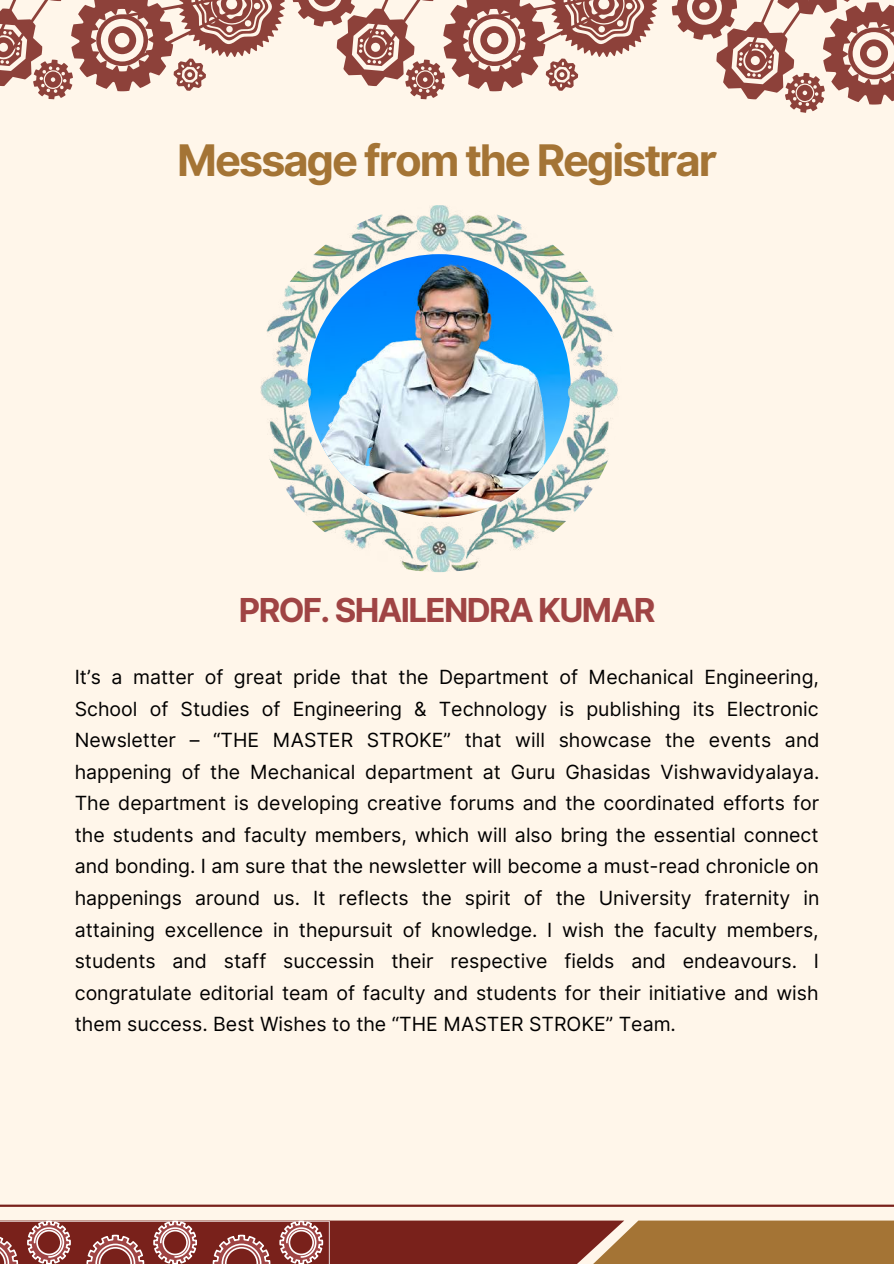
<style>
.page{position:relative;width:894px;height:1264px;background:#fff}
.page>*{position:absolute;margin:0;border:0;box-sizing:border-box;transform-origin:0 0}
.t1{font:700 43.5px "Inter";letter-spacing:-.05em;color:#a47435}
.t2{font:700 33px "Inter";letter-spacing:-.05em;color:#9f4444}
.t3{font:19.5px/31.5px "Inter";color:#000;text-align:justify}
</style>
<div class="page">
<div style="left:0;top:0;width:893px;height:1263px;background:#fff6ea"></div>
<hr style="left:0;top:1204px;width:893px;height:2px;background:#79211b">
<svg style="left:0;top:1220px;width:893px;height:43px;background:#96533c"></svg>
<svg style="left:0;top:0;width:657px;height:100px"></svg>
<svg style="left:671px;top:0;width:222px;height:113px"></svg>
<img style="left:255px;top:205px;width:367px;height:367px;border-radius:50%">
<img style="left:307px;top:254px;width:263px;height:263px;border-radius:50%">
<h1 class="t1" style="left:177px;top:134px;width:541px">Message from the Registrar</h1>
<h2 class="t2" style="left:239px;top:590px;width:418px">PROF. SHAILENDRA KUMAR</h2>
<p class="t3" style="left:75px;top:661px;width:746px">It’s a matter of great pride that the Department of Mechanical Engineering, School of Studies of Engineering &amp; Technology is publishing its Electronic Newsletter – “THE MASTER STROKE” that will showcase the events and happening of the Mechanical department at Guru Ghasidas Vishwavidyalaya.<br>The department is developing creative forums and the coordinated efforts for the students and faculty members, which will also bring the essential connect and bonding. I am sure that the newsletter will become a must-read chronicle on happenings around us. It reflects the spirit of the University fraternity in attaining excellence in thepursuit of knowledge. I wish the faculty members, students and staff successin their respective fields and endeavours. I congratulate editorial team of faculty and students for their initiative and wish them success. Best Wishes to the “THE MASTER STROKE” Team.</p>
</div>
